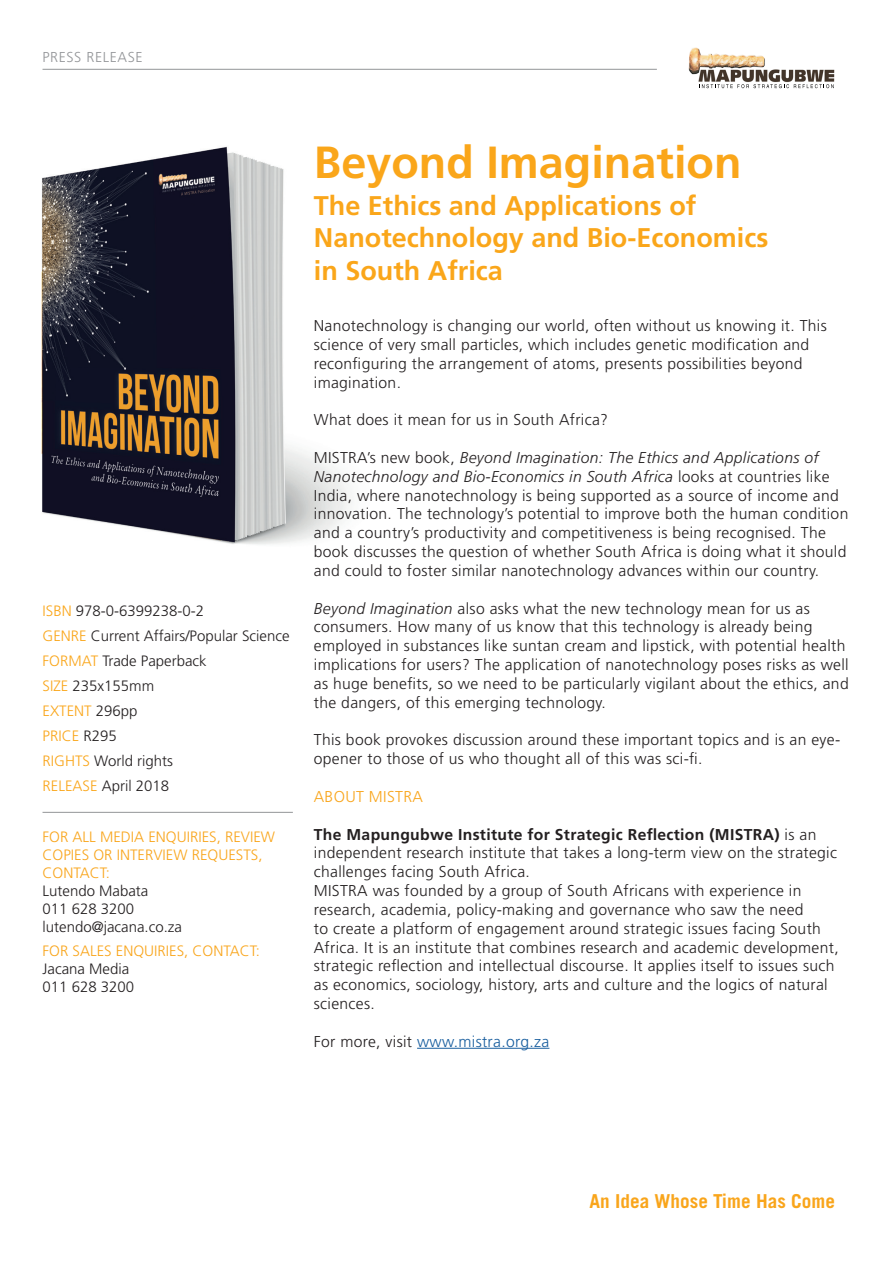
<style>
.page{position:relative;width:893px;height:1263px;background:#fff}
.page>*{position:absolute;margin:0;border:0;box-sizing:border-box;transform-origin:0 0}
.t1{font:700 45px "Frutiger";color:#faa61a}
.t2{font:700 27px/32.4px "Frutiger";color:#faa61a}
.t3{font:700 19.2px "Trade Gothic";color:#f9a51b}
.t4{font:300 15.75px/18.9px "Frutiger";letter-spacing:.02em;color:#231f20}
.t5{font:300 15.75px "Frutiger";letter-spacing:.02em;color:#175d9e}
.t6{font:300 15.75px "Frutiger";letter-spacing:.02em;color:#f9a51b}
.t7{font:300 15px "Frutiger";color:#231f20}
.t8{font:300 15px/18px "Frutiger";color:#f9a51b}
.t9{font:300 15px "Frutiger";color:#faa61a}
.t10{font:300 14.4px "Frutiger";letter-spacing:.04em;color:#939598}
.s1{color:#faa61a}
.s2{color:#231f20}
.s3{color:#f9a51b}
.s4{font-style:italic}
.s5{font-weight:700}
</style>
<div class="page">
<img style="left:41px;top:146px;width:310px;height:399px">
<hr style="left:43px;top:69px;width:614px;height:1px;background:#939598">
<hr style="left:43px;top:812px;width:250px;height:1px;background:#939598">
<hr style="left:417px;top:1048px;width:132px;height:1px;background:#175d9e">
<img style="left:689px;top:47px;width:145px;height:35px">
<svg style="left:699px;top:84px;width:135px;height:4px"></svg>
<p class="t10" style="left:43px;top:49px;width:102px">PRESS RELEASE</p>
<p class="t7" style="left:43px;top:602px;width:163px"><span class="s1">ISBN</span> 978-0-6399238-0-2</p>
<p class="t7" style="left:43px;top:627px;width:248px"><span class="s1">GENRE</span> Current Affairs/Popular Science</p>
<p class="t7" style="left:43px;top:652px;width:166px"><span class="s1">FORMAT</span> Trade Paperback</p>
<p class="t7" style="left:43px;top:677px;width:113px"><span class="s1">SIZE</span> 235x155mm</p>
<p class="t9" style="left:43px;top:702px;width:97px">EXTENT <span class="s2">296pp</span></p>
<p class="t9" style="left:43px;top:727px;width:76px">PRICE <span class="s2">R295</span></p>
<p class="t7" style="left:43px;top:752px;width:132px"><span class="s3">RIG</span><span class="s1">HTS</span> World rights</p>
<p class="t7" style="left:43px;top:777px;width:128px"><span class="s1">RELEASE</span> April 2018</p>
<p class="t8" style="left:43px;top:827px;width:234px">FOR ALL MEDIA ENQUIRIES, REVIEW<br>COPIES OR INTERVIEW REQUESTS,<br>CONTACT:<br><span class="s2">Lutendo Mabata</span></p>
<p class="t7" style="left:43px;top:900px;width:93px">011 628 3200</p>
<p class="t7" style="left:43px;top:918px;width:141px">lutendo@jacana.co.za</p>
<p class="t8" style="left:43px;top:942px;width:219px">FOR SALES ENQUIRIES, CONTACT:<br><span class="s2">Jacana Media<br>011 628 3200</span></p>
<p class="t1" style="left:314px;top:136px;width:429px">Beyond Imagination</p>
<p class="t2" style="left:314px;top:189px;width:456px">The Ethics and Applications of<br>Nanotechnology and Bio-Economics in South Africa</p>
<p class="t4" style="left:314px;top:316px;width:514px">Nanotechnology is changing our world, often without us knowing it. This science of very small particles, which includes genetic modification and reconfiguring the arrangement of atoms, presents possibilities beyond imagination.</p>
<p class="t4" style="left:314px;top:410px;width:296px">What does it mean for us in South Africa?</p>
<p class="t4" style="left:314px;top:448px;width:536px">MISTRA’s new book, <span class="s4">Beyond Imagination: The Ethics and Applications of Nanotechnology and Bio-Economics in South Africa</span> looks at countries like India, where nanotechnology is being supported as a source of income and innovation. The technology’s potential to improve both the human condition and a country’s productivity and competitiveness is being recognised. The book discusses the question of whether South Africa is doing what it should and could to foster similar nanotechnology advances within our country.</p>
<p class="t4" style="left:314px;top:599px;width:536px"><span class="s4">Beyond Imagination</span> also asks what the new technology mean for us as consumers. How many of us know that this technology is already being employed in substances like suntan cream and lipstick, with potential health implications for users? The application of nanotechnology poses risks as well as huge benefits, so we need to be particularly vigilant about the ethics, and the dangers, of this emerging technology.</p>
<p class="t4" style="left:314px;top:730px;width:528px">This book provokes discussion around these important topics and is an eye&shy;opener to those of us who thought all of this was sci-fi.</p>
<p class="t6" style="left:314px;top:787px;width:110px">ABOUT MISTRA</p>
<p class="t4" style="left:314px;top:825px;width:525px"><span class="s5">The Mapungubwe Institute for Strategic Reflection (MISTRA)</span> is an independent research institute that takes a long-term view on the strategic challenges facing South Africa.</p>
<p class="t4" style="left:314px;top:881px;width:526px">MISTRA was founded by a group of South Africans with experience in research, academia, policy-making and governance who saw the need<br>to create a platform of engagement around strategic issues facing South Africa. It is an institute that combines research and academic development, strategic reflection and intellectual discourse. It applies itself to issues such as economics, sociology, history, arts and culture and the logics of natural sciences.</p>
<p class="t5" style="left:314px;top:1032px;width:237px"><span class="s2">For more, visit</span> www.mistra.org.za</p>
<p class="t3" style="left:590px;top:1189px;width:247px">An Idea Whose Time Has Come</p>
</div>
